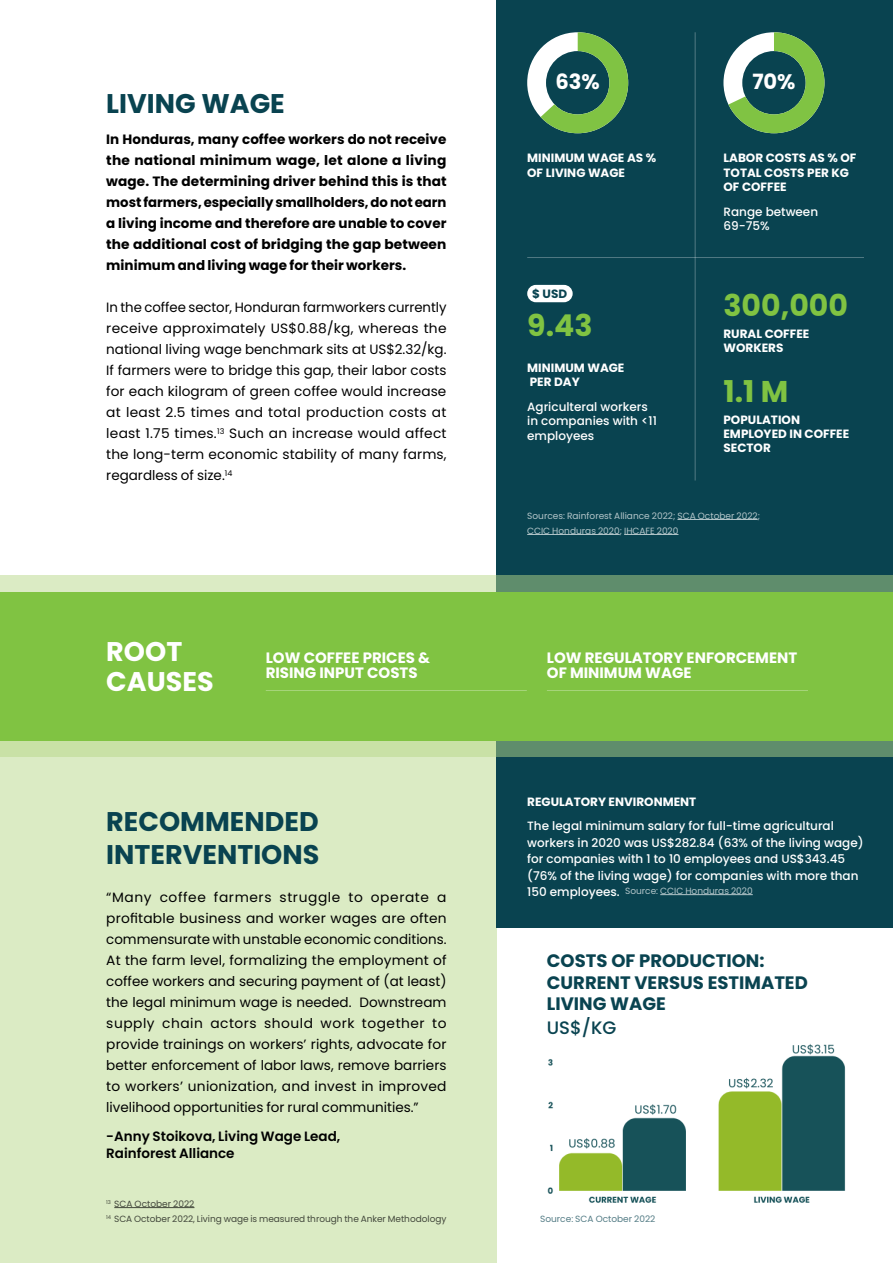
<style>
.page{position:relative;width:893px;height:1263px;background:#fff}
.page>*{position:absolute;margin:0;border:0;box-sizing:border-box;transform-origin:0 0}
.t1{font:700 30px "Poppins";color:#80c342}
.t2{font:700 27px/33px "Poppins";color:#094350}
.t3{font:700 27px/30px "Poppins";color:#fff}
.t4{font:700 21px "Poppins";color:#fff}
.t5{font:700 18px/21.6px "Poppins";color:#094350}
.t6{font:500 18px "Poppins";color:#094350}
.t7{font:700 15px/15px "Poppins";color:#fff}
.t8{font:13.5px/21px "Poppins";color:#000;text-align:justify}
.t9{font:700 13.5px/21px "Poppins";color:#000;text-align:justify}
.t10{font:600 13.5px/16.5px "Poppins";color:#000}
.t11{font:500 12px/16.5px "Poppins";color:#fff}
.t12{font:700 12px/14.4px "Poppins";color:#fff}
.t13{font:700 12px "Poppins";color:#094350}
.t14{font:9px/15px "Poppins";color:#fff}
.t15{font:9px/15px "Poppins";color:#000}
.t16{font:9px "Poppins";color:#094350}
</style>
<div class="page">
<div style="left:0;top:592px;width:496px;height:671px;background:#dbebc4"></div>
<div style="left:496px;top:0;width:397px;height:927px;background:#094350"></div>
<svg style="left:0;top:575px;width:893px;height:182px;background:#9ebe92"></svg>
<div style="left:0;top:592px;width:893px;height:148px;background:#80c342"></div>
<div style="left:527px;top:285px;width:46px;height:17px;background:#fff;border-radius:9px"></div>
<hr style="left:695px;top:32px;width:1px;height:448px;background:#fff">
<hr style="left:527px;top:257px;width:337px;height:1px;background:#fff">
<hr style="left:266px;top:690px;width:261px;height:1px;background:#fff">
<hr style="left:547px;top:690px;width:261px;height:1px;background:#fff">
<hr style="left:677px;top:519px;width:81px;height:1px;background:#fff">
<hr style="left:527px;top:534px;width:93px;height:1px;background:#fff">
<hr style="left:624px;top:534px;width:54px;height:1px;background:#fff">
<hr style="left:660px;top:894px;width:93px;height:1px;background:#fff">
<hr style="left:114px;top:1207px;width:80px;height:1px;background:#000">
<svg style="left:527px;top:32px;width:101px;height:101px"></svg>
<svg style="left:723px;top:32px;width:101px;height:101px"></svg>
<img style="left:547px;top:1059px;width:139px;height:144px">
<img style="left:718px;top:1044px;width:128px;height:159px">
<div style="left:600px;top:1022px;width:171px;height:40px;background:#fff"></div>
<h2 class="t2" style="left:106px;top:87px;width:180px">LIVING WAGE</h2>
<p class="t9" style="left:106px;top:129px;width:342px">In Honduras, many coffee workers do not receive the national minimum wage, let alone a living wage. The determining driver behind this is that most farmers, especially smallholders, do not earn a living income and therefore are unable to cover the additional cost of bridging the gap between minimum and living wage for their workers.</p>
<p class="t8" style="left:106px;top:297px;width:342px">In the coffee sector, Honduran farmworkers currently receive approximately US$0.88/kg, whereas the national living wage benchmark sits at US$2.32/kg.<br>If farmers were to bridge this gap, their labor costs for each kilogram of green coffee would increase at least 2.5 times and total production costs at least 1.75 times.<sup>13</sup> Such an increase would affect the long-term economic stability of many farms, regardless of size.<sup>14</sup></p>
<h3 class="t4" style="left:555px;top:70px;width:46px">63%</h3>
<h3 class="t4" style="left:752px;top:70px;width:45px">70%</h3>
<p class="t12" style="left:527px;top:151px;width:131px">MINIMUM WAGE AS %<br>OF LIVING WAGE</p>
<p class="t13" style="left:532px;top:287px;width:37px">$ USD</p>
<h1 class="t1" style="left:527px;top:308px;width:67px">9.43</h1>
<p class="t12" style="left:527px;top:361px;width:99px">MINIMUM WAGE<br>PER DAY</p>
<p class="t11" style="left:527px;top:400px;width:131px;line-height:14.4px">Agriculteral workers in companies with &lt;11 employees</p>
<p class="t12" style="left:723px;top:151px;width:134px">LABOR COSTS AS % OF<br>TOTAL COSTS PER KG<br>OF COFFEE</p>
<p class="t11" style="left:723px;top:204px;width:96px;line-height:14.4px">Range between<br>69-75%</p>
<h1 class="t1" style="left:723px;top:288px;width:126px">300,000</h1>
<p class="t12" style="left:723px;top:326px;width:87px">RURAL COFFEE<br>WORKERS</p>
<h1 class="t1" style="left:723px;top:374px;width:66px">1.1 M</h1>
<p class="t12" style="left:723px;top:412px;width:127px">POPULATION<br>EMPLOYED IN COFFEE<br>SECTOR</p>
<p class="t14" style="left:527px;top:508px;width:234px">Sources: Rainforest Alliance 2022; SCA October 2022;<br>CCIC Honduras 2020; IHCAFE 2020</p>
<h2 class="t3" style="left:106px;top:636px;width:109px">ROOT<br>CAUSES</h2>
<p class="t7" style="left:266px;top:651px;width:166px">LOW COFFEE PRICES &amp;<br>RISING INPUT COSTS</p>
<p class="t7" style="left:547px;top:651px;width:252px">LOW REGULATORY ENFORCEMENT<br>OF MINIMUM WAGE</p>
<p class="t12" style="left:527px;top:795px;width:171px">REGULATORY ENVIRONMENT</p>
<h2 class="t2" style="left:106px;top:805px;width:215px">RECOMMENDED<br>INTERVENTIONS</h2>
<p class="t8" style="left:106px;top:887px;width:342px">“Many coffee farmers struggle to operate a profitable business and worker wages are often commensurate with unstable economic conditions.<br>At the farm level, formalizing the employment of coffee workers and securing payment of (at least) the legal minimum wage is needed. Downstream supply chain actors should work together to provide trainings on workers’ rights, advocate for better enforcement of labor laws, remove barriers to workers’ unionization, and invest in improved livelihood opportunities for rural communities.”</p>
<p class="t10" style="left:106px;top:1128px;width:236px">-Anny Stoikova, Living Wage Lead,<br>Rainforest Alliance</p>
<p class="t15" style="left:106px;top:1196px;width:342px"><sup>13</sup> SCA October 2022<br><sup>14</sup> SCA October 2022, Living wage is measured through the Anker Methodology</p>
<p class="t11" style="left:527px;top:818px;width:338px">The legal minimum salary for full-time agricultural workers in 2020 was US$282.84 (63% of the living wage) for companies with 1 to 10 employees and US$343.45 (76% of the living wage) for companies with more than 150 employees.</p>
<p class="t14" style="left:625px;top:883px;width:129px">Source: CCIC Honduras 2020</p>
<h3 class="t5" style="left:547px;top:950px;width:262px">COSTS OF PRODUCTION:<br>CURRENT VERSUS ESTIMATED<br>LIVING WAGE</h3>
<h3 class="t6" style="left:547px;top:1018px;width:71px">US$/KG</h3>
<p class="t16" style="left:540px;top:1214px;width:117px">Source: SCA October 2022</p>
</div>
